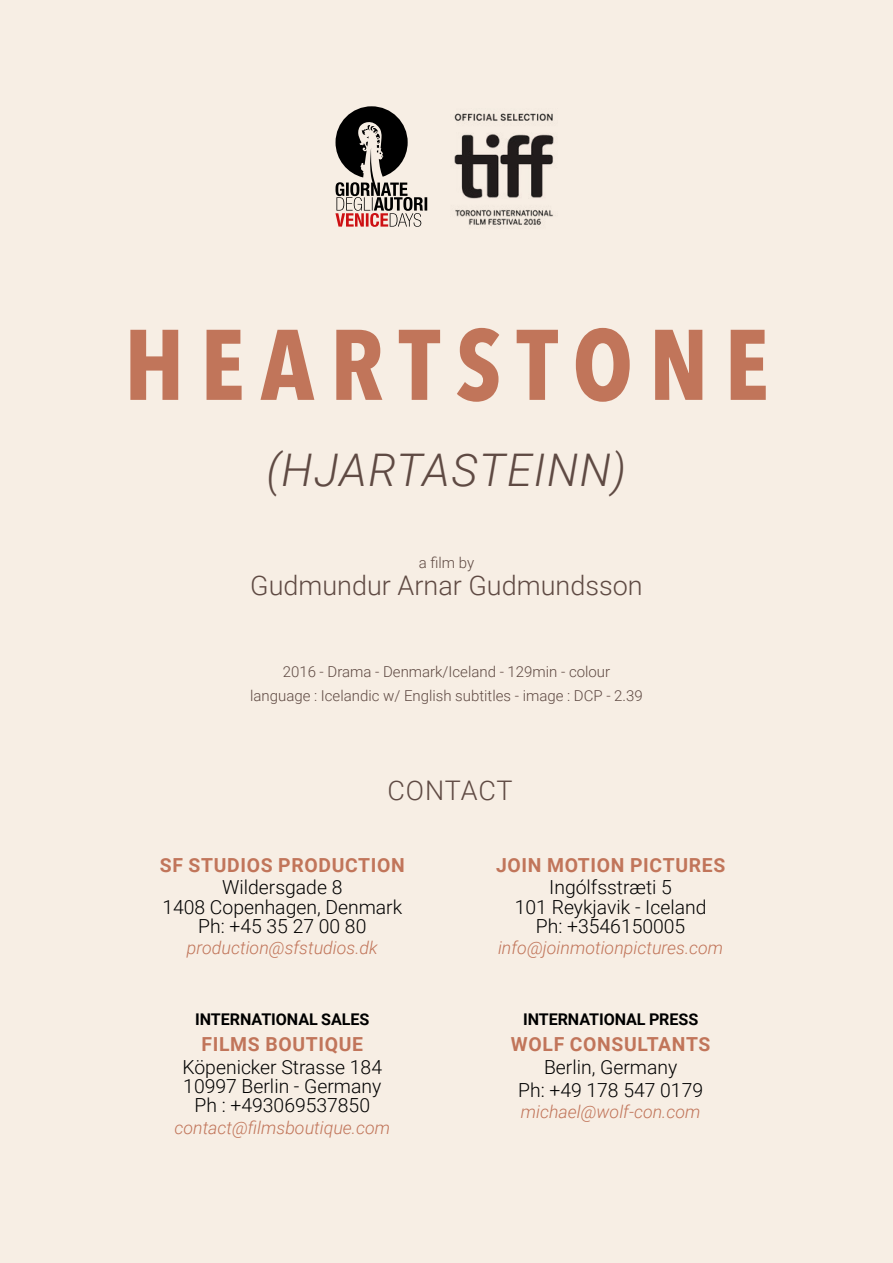
<style>
.page{position:relative;width:893px;height:1263px;background:#f7eee4}
.page>*{position:absolute;margin:0;border:0;box-sizing:border-box;transform-origin:0 0}
.t1{font:700 99px "Avenir Next Condensed";letter-spacing:.16em;color:#c1755a}
.t2{font:italic 300 45px "Roboto";letter-spacing:.035em;color:#5f4a43}
.t3{font:300 27px "Roboto";color:#5f4a43}
.t4{font:300 27px "Roboto";letter-spacing:.025em;color:#5f4a43}
.t5{font:300 19.35px/19.4px "Roboto";color:#000;text-align:center}
.t6{font:700 19.35px "Roboto";letter-spacing:.035em;color:#c1755a}
.t7{font:italic 300 17.7px "Roboto";color:#c1755a}
.t8{font:700 16.2px "Roboto";letter-spacing:-.005em;color:#000}
.t9{font:300 15px/24px "Roboto";color:#5f4a43;text-align:center}
</style>
<div class="page">
<img style="left:454px;top:113px;width:100px;height:113px">
<svg style="left:335px;top:106px;width:92px;height:121px"></svg>
<h1 class="t1" style="left:124px;top:304px;width:646px">HEARTSTONE</h1>
<h2 class="t2" style="left:267px;top:438px;width:361px">(HJARTASTEINN)</h2>
<p class="t9" style="left:419px;top:551px;width:57px">a film by</p>
<h3 class="t3" style="left:250px;top:567px;width:394px">Gudmundur Arnar Gudmundsson</h3>
<p class="t9" style="left:250px;top:659px;width:394px">2016 - Drama - Denmark/Iceland - 129min - colour<br>language : Icelandic w/ English subtitles - image : DCP - 2.39</p>
<h3 class="t4" style="left:387px;top:771px;width:127px">CONTACT</h3>
<p class="t6" style="left:160px;top:851px;width:246px">SF STUDIOS PRODUCTION</p>
<p class="t5" style="left:162px;top:877px;width:241px">Wildersgade 8<br>1408 Copenhagen, Denmark<br>Ph: +45 35 27 00 80</p>
<p class="t7" style="left:187px;top:936px;width:192px">production@sfstudios.dk</p>
<p class="t8" style="left:195px;top:1008px;width:176px">INTERNATIONAL SALES</p>
<p class="t6" style="left:202px;top:1030px;width:163px">FILMS BOUTIQUE</p>
<p class="t5" style="left:183px;top:1056px;width:201px">Köpenicker Strasse 184<br>10997 Berlin - Germany<br>Ph : +493069537850</p>
<p class="t7" style="left:174px;top:1115px;width:217px">contact@filmsboutique.com</p>
<p class="t6" style="left:496px;top:851px;width:231px">JOIN MOTION PICTURES</p>
<p class="t5" style="left:515px;top:877px;width:193px">Ingólfsstræti 5<br>101 Reykjavik - Iceland<br>Ph: +3546150005</p>
<p class="t7" style="left:498px;top:936px;width:227px">info@joinmotionpictures.com</p>
<p class="t8" style="left:523px;top:1008px;width:177px">INTERNATIONAL PRESS</p>
<p class="t6" style="left:511px;top:1030px;width:201px">WOLF CONSULTANTS</p>
<p class="t5" style="left:518px;top:1054px;width:186px;line-height:23.2px">Berlin, Germany<br>Ph: +49 178 547 0179</p>
<p class="t7" style="left:521px;top:1099px;width:181px">michael@wolf-con.com</p>
</div>
